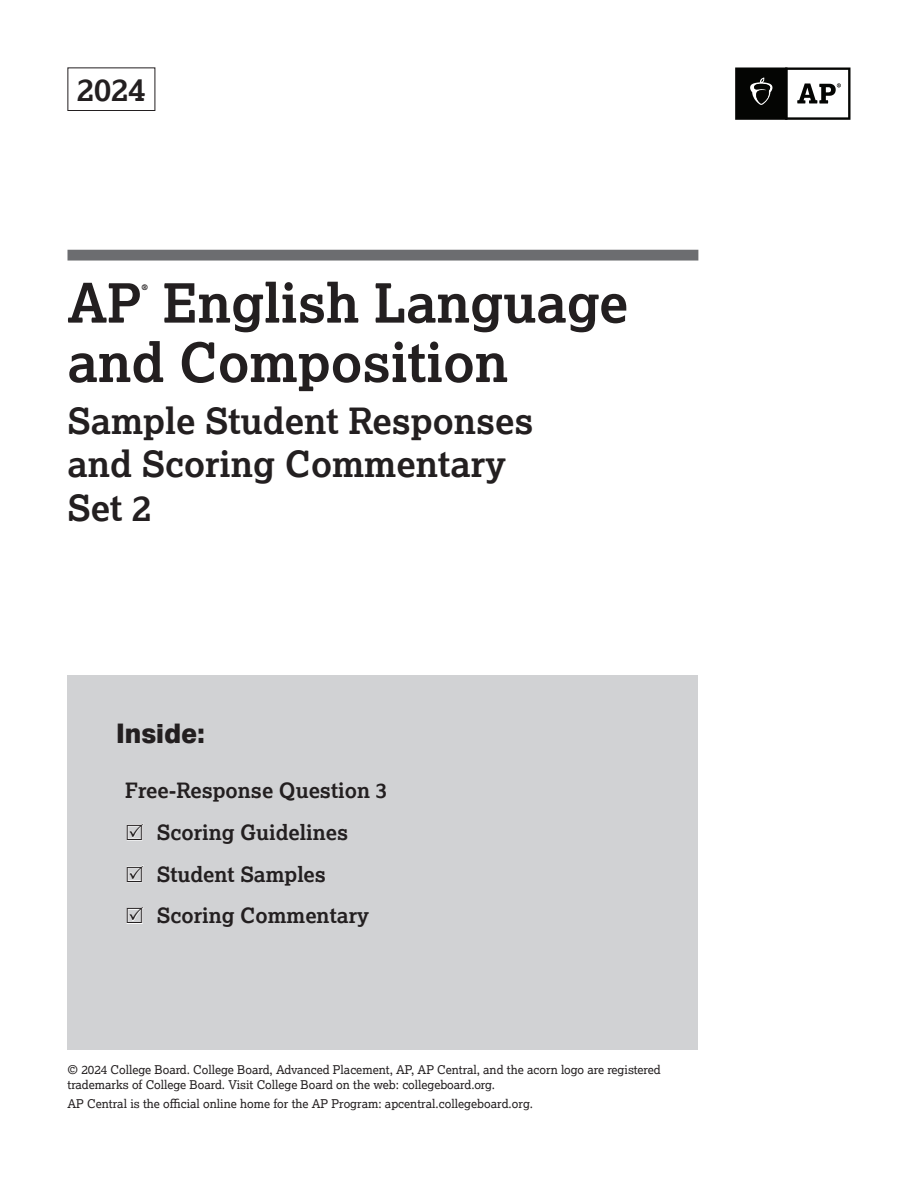
<style>
.page{position:relative;width:918px;height:1188px;background:#fff}
.page>*{position:absolute;margin:0;border:0;box-sizing:border-box;transform-origin:0 0}
.t1{font:700 54px "Lexia";color:#231f20}
.t2{font:700 36px/43.2px "Lexia";color:#231f20}
.t3{font:700 31.5px "Lexia";color:#231f20}
.t4{font:800 27px "Aktiv Grotesk";color:#231f20}
.t5{font:700 21px "Lexia";color:#231f20}
.t6{font:12px/14.4px "Lexia";color:#231f20}
.t7{font:700 7.5px "Lexia";color:#231f20}
.s1{color:#fff}
</style>
<div class="page">
<div style="left:68px;top:675px;width:630px;height:374px;background:#d1d2d4"></div>
<div style="left:68px;top:68px;width:87px;height:43px;border:1px solid #231f20"></div>
<div style="left:68px;top:250px;width:630px;height:11px;background:#6c6d70"></div>
<svg style="left:735px;top:68px;width:115px;height:52px"></svg>
<p class="t3" style="left:77px;top:70px;width:70px">2024</p>
<h1 class="t1" style="left:68px;top:269px;width:562px">AP English Language</h1>
<h1 class="t7" style="left:142px;top:282px;width:8px">®</h1>
<h1 class="t1" style="left:67px;top:328px;width:442px">and Composition</h1>
<h2 class="t2" style="left:68px;top:399px;width:468px">Sample Student Responses and Scoring Commentary<br>Set 2</h2>
<p class="t4" style="left:116px;top:716px;width:90px">Inside:</p>
<p class="t5" style="left:125px;top:778px;width:263px">Free-Response Question 3</p>
<p class="t5" style="left:125px;top:819px;width:225px"><span class="s1">☑</span> Scoring Guidelines</p>
<p class="t5" style="left:125px;top:861px;width:202px"><span class="s1">☑</span> Student Samples</p>
<p class="t5" style="left:125px;top:903px;width:245px"><span class="s1">☑</span> Scoring Commentary</p>
<p class="t6" style="left:68px;top:1063px;width:595px">© 2024 College Board. College Board, Advanced Placement, AP, AP Central, and the acorn logo are registered trademarks of College Board. Visit College Board on the web: collegeboard.org.</p>
<p class="t6" style="left:68px;top:1096px;width:467px">AP Central is the official online home for the AP Program: apcentral.collegeboard.org.</p>
</div>
